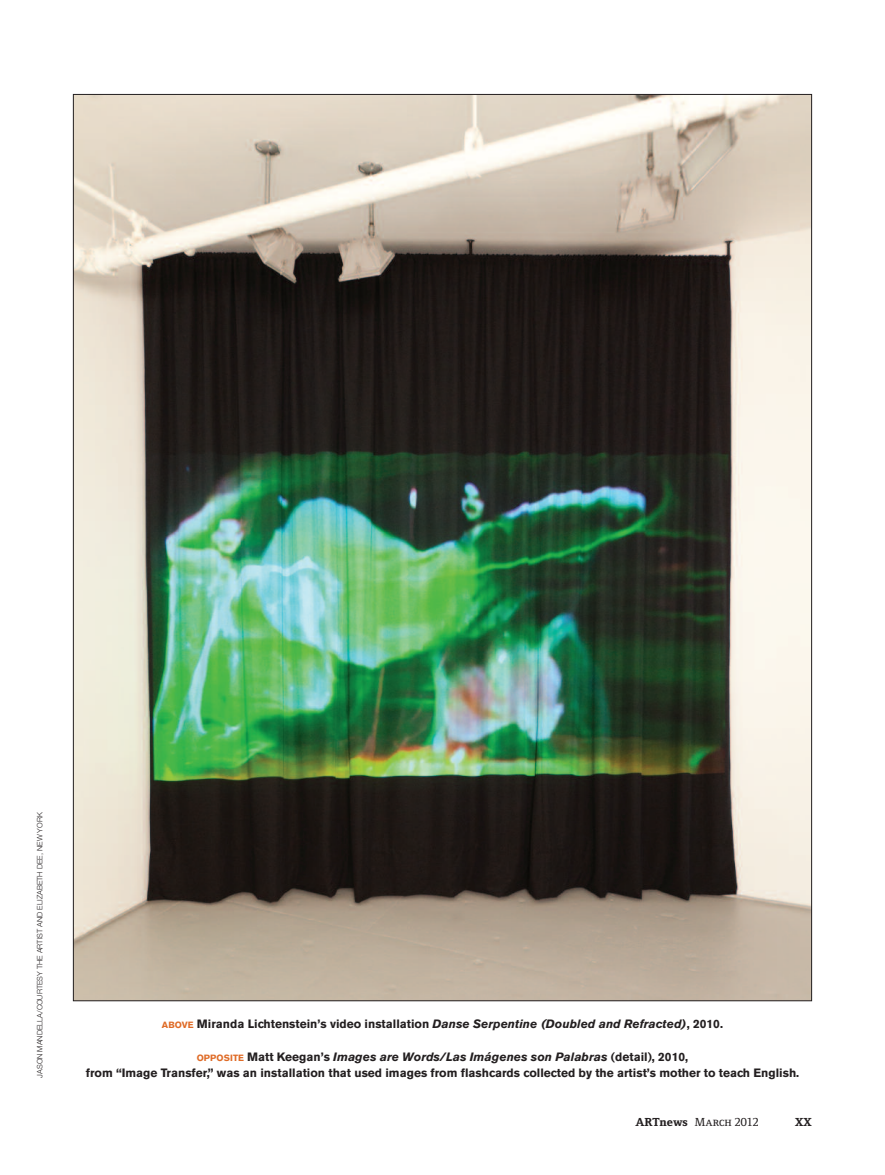
<style>
.page{position:relative;width:885px;height:1175px;background:#fff}
.page>*{position:absolute;margin:0;border:0;box-sizing:border-box;transform-origin:0 0}
.t1{font:700 12px/16.5px "Akzidenz Grotesk BE";color:#231f20;text-align:center}
.t2{font:800 12px "Foundry Form Serif";color:#231f20}
.t3{font:300 7.5px "Helvetica Neue";color:#231f20}
.s1{font-size:9px;color:#df6b27}
.s2{font-style:italic}
.s3{font-family:"Foundry Form Serif Medium SC";font-weight:400}
.s4{font-weight:500}
</style>
<div class="page">
<img style="left:75px;top:96px;width:734px;height:903px">
<p class="t3" style="left:37px;top:1077px;width:266px;rotate:-90deg">JASON MANDELLA/COURTESY THE ARTIST AND ELIZABETH DEE, NEW YORK</p>
<p class="t1" style="left:162px;top:1016px;width:562px"><span class="s1">ABOVE</span> Miranda Lichtenstein’s video installation <span class="s2">Danse Serpentine (Doubled and Refracted)</span>, 2010.</p>
<p class="t1" style="left:86px;top:1049px;width:714px"><span class="s1">OPPOSITE</span> Matt Keegan’s <span class="s2">Images are Words/Las Imágenes son Palabras</span> (detail), 2010,<br>from “Image Transfer,” was an installation that used images from flashcards collected by the artist’s mother to teach English.</p>
<p class="t2" style="left:635px;top:1114px;width:125px">ARTnews <span class="s3">March</span> <span class="s4">2012</span></p>
<p class="t2" style="left:795px;top:1114px;width:18px">XX</p>
</div>
